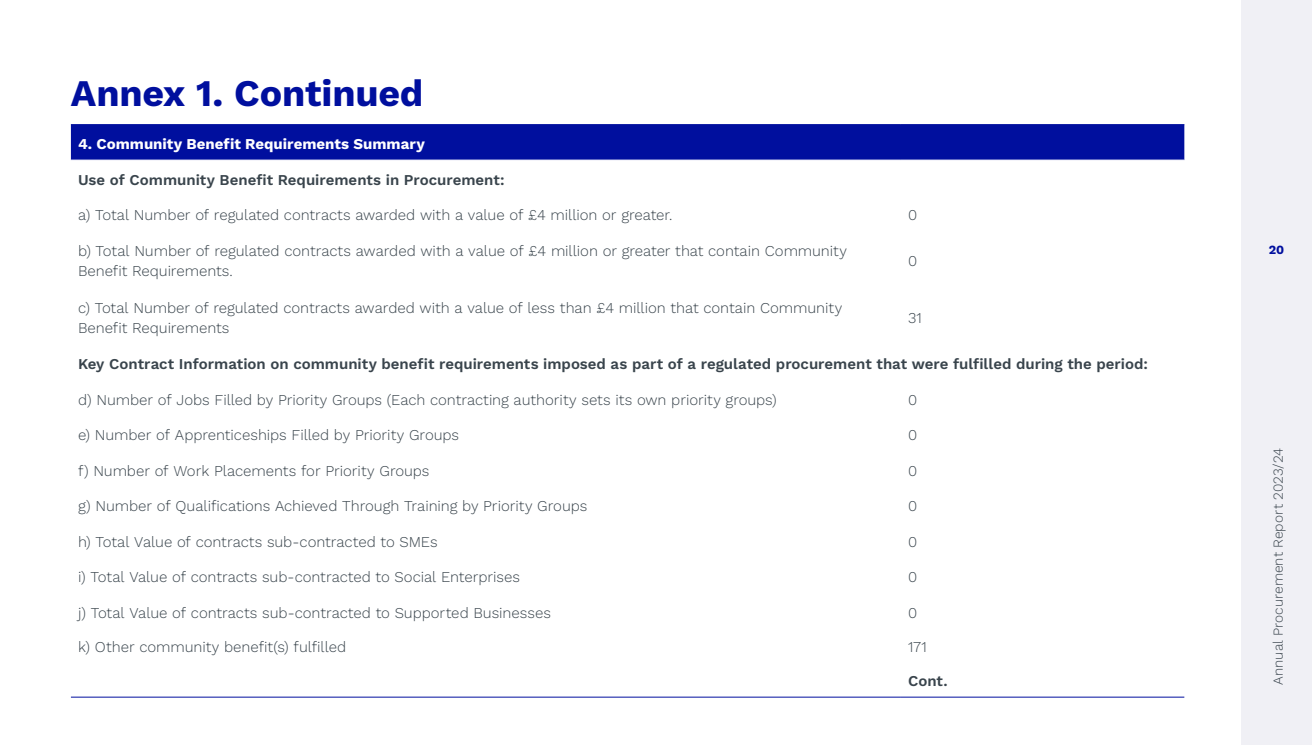
<style>
.page{position:relative;width:1312px;height:745px;background:#fff}
.page>*{position:absolute;margin:0;border:0;box-sizing:border-box;transform-origin:0 0}
.Heading_2{font:700 37.5px "Work Sans";letter-spacing:-.005em;color:#000f9e}
.TAble_BODY_NOT_Aligned{font:300 15px/20px "Work Sans";letter-spacing:-.005em;color:#39444c}
.TAble_BODY_NOT_Aligned-2{font:600 15px "Work Sans";color:#39444c}
.Body_text_2{font:600 15px "Work Sans";color:#39444c}
.Table-HeadeR_WHITE{font:700 15px "Work Sans";color:#fff}
.t1{font:300 13.75px "Work Sans";color:#39444c}
.t2{font:700 12.5px "Work Sans";color:#000f9e}
</style>
<div class="page">
<div style="left:1240px;top:0;width:71px;height:744px;background:#f0f0f5"></div>
<div style="left:71px;top:125px;width:1112px;height:34px;background:#000f9e"></div>
<hr style="left:71px;top:124px;width:829px;height:1px;background:#000f9e">
<hr style="left:900px;top:124px;width:283px;height:1px;background:#000f9e">
<hr style="left:71px;top:696px;width:829px;height:1px;background:#000f9e">
<hr style="left:900px;top:696px;width:283px;height:1px;background:#000f9e">
<h2 class="Heading_2" style="left:71px;top:65px;width:354px">Annex 1. Continued</h2>
<p class="Table-HeadeR_WHITE" style="left:78px;top:133px;width:348px">4. Community Benefit Requirements Summary</p>
<p class="Body_text_2" style="left:78px;top:168px;width:428px">Use of Community Benefit Requirements in Procurement:</p>
<p class="TAble_BODY_NOT_Aligned" style="left:78px;top:204px;width:595px">a) Total Number of regulated contracts awarded with a value of £4 million or greater.</p>
<p class="TAble_BODY_NOT_Aligned" style="left:907px;top:204px;width:11px">0</p>
<p class="TAble_BODY_NOT_Aligned" style="left:78px;top:241px;width:770px">b) Total Number of regulated contracts awarded with a value of £4 million or greater that contain Community<br>Benefit Requirements.</p>
<p class="TAble_BODY_NOT_Aligned" style="left:907px;top:251px;width:11px">0</p>
<p class="TAble_BODY_NOT_Aligned" style="left:78px;top:297px;width:765px">c) Total Number of regulated contracts awarded with a value of less than £4 million that contain Community<br>Benefit Requirements</p>
<p class="TAble_BODY_NOT_Aligned" style="left:907px;top:307px;width:15px">31</p>
<p class="TAble_BODY_NOT_Aligned-2" style="left:78px;top:352px;width:1071px">Key Contract Information on community benefit requirements imposed as part of a regulated procurement that were fulfilled during the period:</p>
<p class="TAble_BODY_NOT_Aligned" style="left:78px;top:389px;width:700px">d) Number of Jobs Filled by Priority Groups (Each contracting authority sets its own priority groups)</p>
<p class="TAble_BODY_NOT_Aligned" style="left:907px;top:389px;width:11px">0</p>
<p class="TAble_BODY_NOT_Aligned" style="left:78px;top:424px;width:382px">e) Number of Apprenticeships Filled by Priority Groups</p>
<p class="TAble_BODY_NOT_Aligned" style="left:907px;top:424px;width:11px">0</p>
<p class="TAble_BODY_NOT_Aligned" style="left:78px;top:460px;width:353px">f) Number of Work Placements for Priority Groups</p>
<p class="TAble_BODY_NOT_Aligned" style="left:907px;top:460px;width:11px">0</p>
<p class="TAble_BODY_NOT_Aligned" style="left:78px;top:495px;width:511px">g) Number of Qualifications Achieved Through Training by Priority Groups</p>
<p class="TAble_BODY_NOT_Aligned" style="left:907px;top:495px;width:11px">0</p>
<p class="TAble_BODY_NOT_Aligned" style="left:78px;top:530px;width:361px">h) Total Value of contracts sub-contracted to SMEs</p>
<p class="TAble_BODY_NOT_Aligned" style="left:907px;top:530px;width:11px">0</p>
<p class="TAble_BODY_NOT_Aligned" style="left:78px;top:566px;width:443px">i) Total Value of contracts sub-contracted to Social Enterprises</p>
<p class="TAble_BODY_NOT_Aligned" style="left:907px;top:566px;width:11px">0</p>
<p class="TAble_BODY_NOT_Aligned" style="left:78px;top:601px;width:474px">j) Total Value of contracts sub-contracted to Supported Businesses</p>
<p class="TAble_BODY_NOT_Aligned" style="left:907px;top:601px;width:11px">0</p>
<p class="TAble_BODY_NOT_Aligned" style="left:78px;top:636px;width:269px">k) Other community benefit(s) fulfilled</p>
<p class="TAble_BODY_NOT_Aligned" style="left:907px;top:636px;width:20px">171</p>
<p class="TAble_BODY_NOT_Aligned-2" style="left:907px;top:669px;width:41px">Cont.</p>
<p class="t2" style="left:1268px;top:240px;width:17px">20</p>
<p class="t1" style="left:1267px;top:684px;width:238px;rotate:-90deg">Annual Procurement Report 2023/24</p>
</div>
